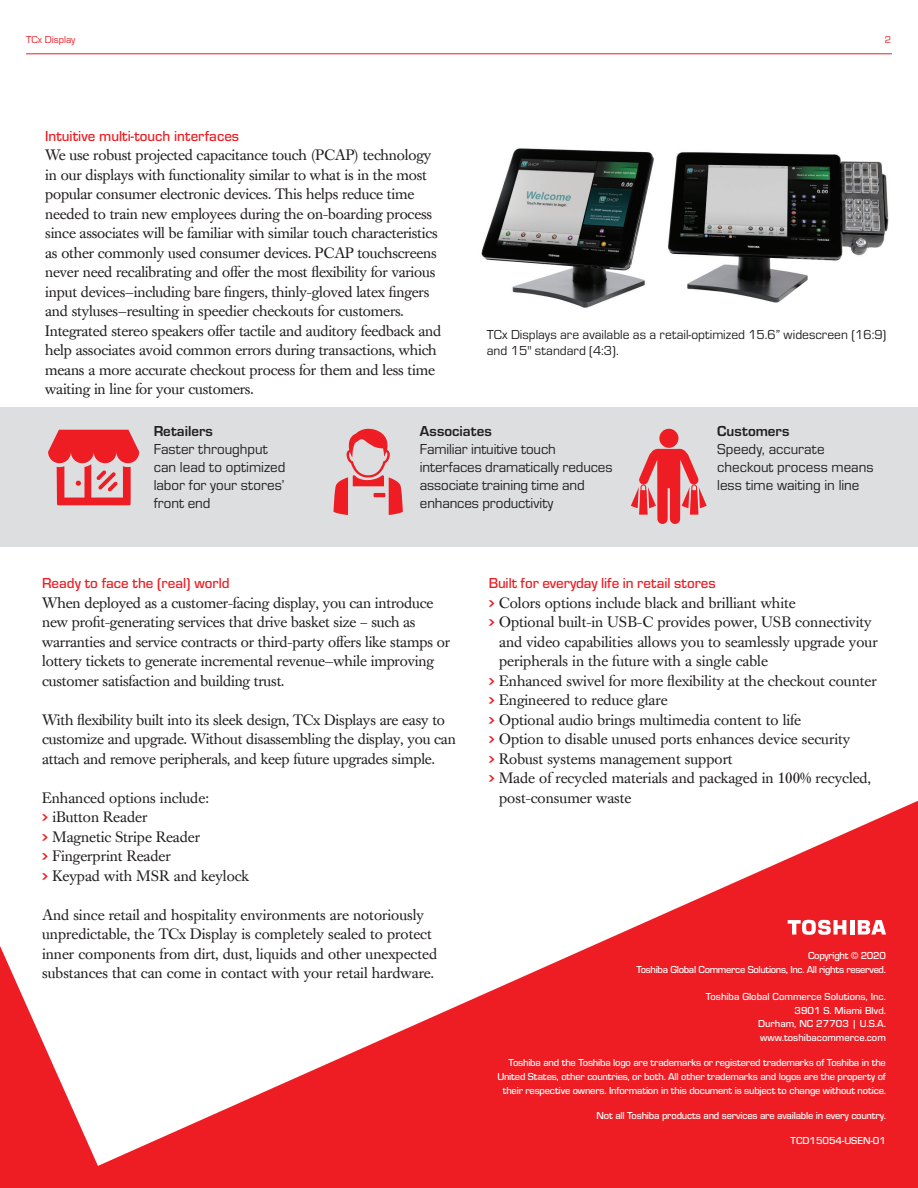
<style>
.page{position:relative;width:918px;height:1188px;background:#fff}
.page>*{position:absolute;margin:0;border:0;box-sizing:border-box;transform-origin:0 0}
.t1{font:15px/19.5px "Caslon Book BE";letter-spacing:-.01em;color:#231f20}
.t2{font:15px/18px "Eurostile";color:#231f20}
.t3{font:500 15px "Eurostile";color:#ee1d23}
.t4{font:700 15px "Eurostile";color:#231f20}
.t5{font:13.5px/16.2px "Eurostile";color:#231f20}
.t6{font:500 10.5px/13.6px "Eurostile";letter-spacing:-.02em;color:#fff;text-align:right}
.t7{font:500 10.5px/13.6px "Eurostile";color:#fff;text-align:right}
.t8{font:10.5px "Eurostile";color:#ee1d23}
.s1{font-family:"Chevron";font-size:16.5px;color:#ee1d23}
</style>
<div class="page">
<svg style="left:0;top:801px;width:918px;height:387px;fill:#ee1d23"></svg>
<hr style="left:26px;top:54px;width:866px;height:1px;background:#ee1d23">
<hr style="left:850px;top:920px;width:4px;height:15px;background:#fff">
<svg style="left:858px;top:920px;width:28px;height:15px"></svg>
<svg style="left:788px;top:920px;width:58px;height:15px"></svg>
<div style="left:0;top:407px;width:918px;height:139px;background:#dddee0"></div>
<svg style="left:48px;top:430px;width:91px;height:75px"></svg>
<svg style="left:334px;top:428px;width:69px;height:87px"></svg>
<div style="left:659px;top:429px;width:19px;height:19px;background:#ee1d23;border-radius:50%"></div>
<svg style="left:631px;top:448px;width:76px;height:76px"></svg>
<img style="left:481px;top:148px;width:408px;height:160px">
<p class="t8" style="left:26px;top:33px;width:51px">TCx Display</p>
<p class="t8" style="left:885px;top:33px;width:8px">2</p>
<p class="t3" style="left:45px;top:126px;width:196px">Intuitive multi-touch interfaces</p>
<p class="t1" style="left:45px;top:146px;width:398px">We use robust projected capacitance touch (PCAP) technology in our displays with functionality similar to what is in the most popular consumer electronic devices. This helps reduce time needed to train new employees during the on-boarding process since associates will be familiar with similar touch characteristics as other commonly used consumer devices. PCAP touchscreens never need recalibrating and offer the most flexibility for various input devices—including bare fingers, thinly-gloved latex fingers and styluses—resulting in speedier checkouts for customers.<br>Integrated stereo speakers offer tactile and auditory feedback and help associates avoid common errors during transactions, which means a more accurate checkout process for them and less time waiting in line for your customers.</p>
<p class="t5" style="left:487px;top:326px;width:401px">TCx Displays are available as a retail-optimized 15.6” widescreen (16:9) and 15" standard (4:3).</p>
<p class="t4" style="left:154px;top:421px;width:61px">Retailers</p>
<p class="t2" style="left:154px;top:440px;width:133px">Faster throughput can lead to optimized labor for your stores’ front end</p>
<p class="t4" style="left:420px;top:421px;width:73px">Associates</p>
<p class="t2" style="left:420px;top:440px;width:194px">Familiar intuitive touch interfaces dramatically reduces associate training time and enhances productivity</p>
<p class="t4" style="left:717px;top:421px;width:74px">Customers</p>
<p class="t2" style="left:717px;top:440px;width:158px">Speedy, accurate checkout process means less time waiting in line</p>
<p class="t3" style="left:42px;top:573px;width:189px">Ready to face the (real) world</p>
<p class="t1" style="left:42px;top:593px;width:409px">When deployed as a customer-facing display, you can introduce new profit-generating services that drive basket size – such as warranties and service contracts or third-party offers like stamps or lottery tickets to generate incremental revenue—while improving customer satisfaction and building trust.</p>
<p class="t1" style="left:42px;top:710px;width:415px">With flexibility built into its sleek design, TCx Displays are easy to customize and upgrade. Without disassembling the display, you can attach and remove peripherals, and keep future upgrades simple.</p>
<p class="t1" style="left:42px;top:788px;width:168px">Enhanced options include:</p>
<p class="t1" style="left:42px;top:808px;width:107px"><span class="s1">•</span> iButton Reader</p>
<p class="t1" style="left:42px;top:827px;width:160px"><span class="s1">•</span> Magnetic Stripe Reader</p>
<p class="t1" style="left:42px;top:847px;width:130px"><span class="s1">•</span> Fingerprint Reader</p>
<p class="t1" style="left:42px;top:866px;width:208px"><span class="s1">•</span> Keypad with MSR and keylock</p>
<p class="t1" style="left:42px;top:905px;width:397px">And since retail and hospitality environments are notoriously unpredictable, the TCx Display is completely sealed to protect inner components from dirt, dust, liquids and other unexpected substances that can come in contact with your retail hardware.</p>
<p class="t3" style="left:489px;top:573px;width:229px">Built for everyday life in retail stores</p>
<p class="t1" style="left:489px;top:593px;width:308px"><span class="s1">•</span> Colors options include black and brilliant white</p>
<p class="t1" style="left:499px;top:613px;width:380px;text-indent:-10px"><span class="s1">•</span> Optional built-in USB-C provides power, USB connectivity and video capabilities allows you to seamlessly upgrade your peripherals in the future with a single cable</p>
<p class="t1" style="left:489px;top:671px;width:390px"><span class="s1">•</span> Enhanced swivel for more flexibility at the checkout counter</p>
<p class="t1" style="left:489px;top:691px;width:180px"><span class="s1">•</span> Engineered to reduce glare</p>
<p class="t1" style="left:489px;top:710px;width:314px"><span class="s1">•</span> Optional audio brings multimedia content to life</p>
<p class="t1" style="left:489px;top:730px;width:363px"><span class="s1">•</span> Option to disable unused ports enhances device security</p>
<p class="t1" style="left:489px;top:749px;width:245px"><span class="s1">•</span> Robust systems management support</p>
<p class="t1" style="left:499px;top:769px;width:373px;text-indent:-10px"><span class="s1">•</span> Made of recycled materials and packaged in 100% recycled, post-consumer waste</p>
<p class="t6" style="left:636px;top:948px;width:251px">Copyright © 2020<br>Toshiba Global Commerce Solutions, Inc. All rights reserved.</p>
<p class="t7" style="left:706px;top:989px;width:182px">Toshiba Global Commerce Solutions, Inc.<br>3901 S. Miami Blvd.<br>Durham, NC 27703 | U.S.A. www.toshibacommerce.com</p>
<p class="t6" style="left:497px;top:1056px;width:390px">Toshiba and the Toshiba logo are trademarks or registered trademarks of Toshiba in the<br>United States, other countries, or both. All other trademarks and logos are the property of their respective owners. Information in this document is subject to change without notice.</p>
<p class="t6" style="left:597px;top:1108px;width:291px">Not all Toshiba products and services are available in every country.</p>
<p class="t7" style="left:791px;top:1133px;width:97px">TCD15054-USEN-01</p>
</div>
